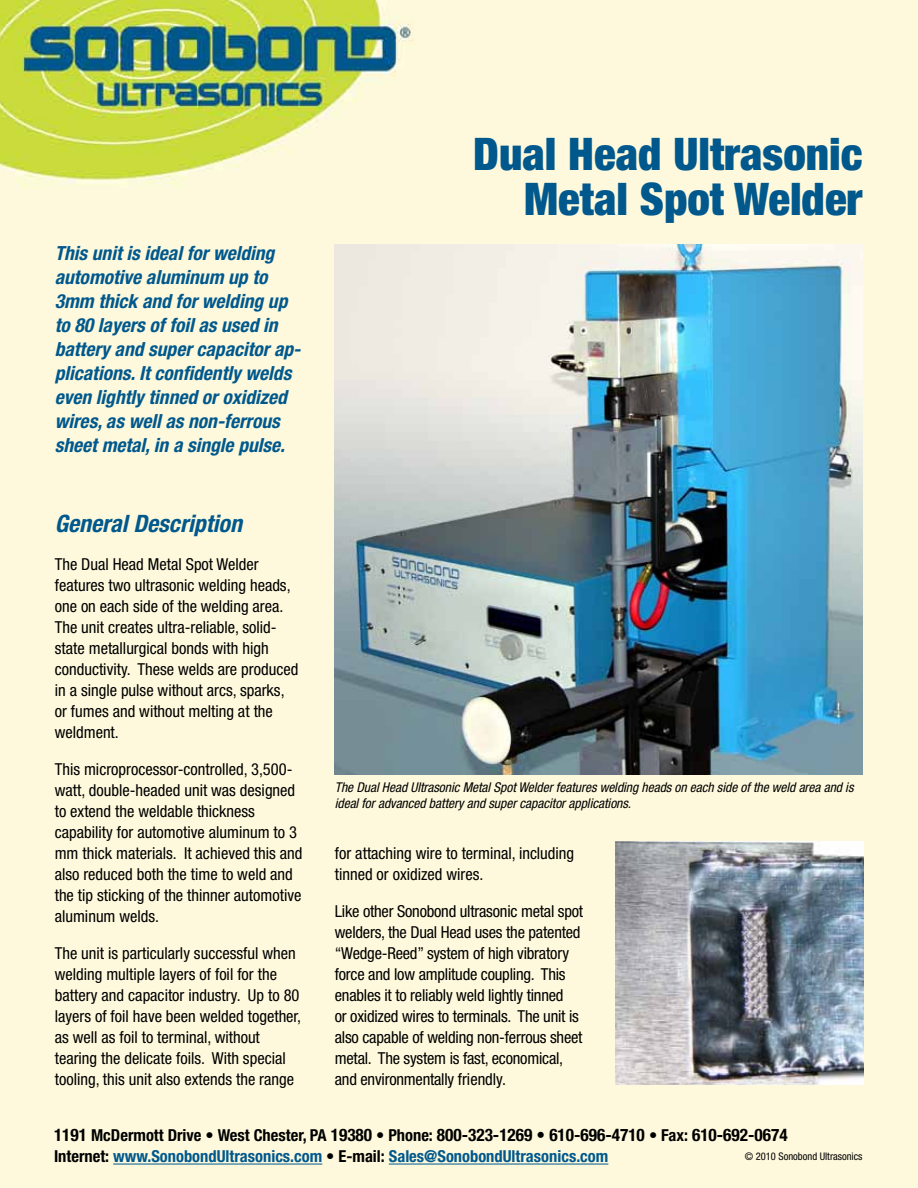
<style>
.page{position:relative;width:918px;height:1188px;background:#fff}
.page>*{position:absolute;margin:0;border:0;box-sizing:border-box;transform-origin:0 0}
.t1{font:900 condensed 45px/45px "Helvetica Neue";color:#00588d;text-align:right}
.t2{font:italic 700 condensed 24px "Helvetica Neue";color:#00588d}
.t3{font:italic 700 condensed 19.5px/24px "Helvetica Neue";color:#00588d}
.t4{font:700 condensed 17.25px "Helvetica Neue";color:#000}
.t5{font:condensed 16.5px/21px "Helvetica Neue";color:#000}
.t6{font:700 condensed 16.5px "Helvetica Neue";color:#00588d}
.t7{font:italic condensed 13.5px/16.5px "Helvetica Neue";letter-spacing:-.005em;color:#000}
.t8{font:condensed 10.5px "Helvetica Neue";color:#000}
.s1{font-size:16.5px}
.s2{color:#000}
</style>
<div class="page">
<img style="left:0;top:0;width:918px;height:1188px">
<hr style="left:113px;top:1164px;width:209px;height:1px;background:#00588d">
<hr style="left:389px;top:1164px;width:219px;height:1px;background:#00588d">
<img style="left:335px;top:244px;width:527px;height:531px">
<img style="left:616px;top:842px;width:248px;height:242px">
<p class="t3" style="left:55px;top:241px;width:248px">This unit is ideal for welding automotive aluminum up to<br>3mm thick and for welding up to 80 layers of foil as used in battery and super capacitor ap&shy;plications. It confidently welds even lightly tinned or oxidized wires, as well as non-ferrous sheet metal, in a single pulse.</p>
<h2 class="t2" style="left:55px;top:509px;width:189px">General Description</h2>
<p class="t5" style="left:55px;top:553px;width:245px">The Dual Head Metal Spot Welder features two ultrasonic welding heads, one on each side of the welding area.<br>The unit creates ultra-reliable, solid&shy;state metallurgical bonds with high conductivity. These welds are produced in a single pulse without arcs, sparks, or fumes and without melting at the weldment.</p>
<p class="t5" style="left:55px;top:758px;width:249px">This microprocessor-controlled, 3,500- watt, double-headed unit was designed to extend the weldable thickness capability for automotive aluminum to 3 mm thick materials. It achieved this and also reduced both the time to weld and the tip sticking of the thinner automotive aluminum welds.</p>
<p class="t5" style="left:55px;top:943px;width:248px">The unit is particularly successful when welding multiple layers of foil for the battery and capacitor industry. Up to 80 layers of foil have been welded together, as well as foil to terminal, without tearing the delicate foils. With special tooling, this unit also extends the range</p>
<h1 class="t1" style="left:473px;top:131px;width:391px">Dual Head Ultrasonic<br>Metal Spot Welder</h1>
<p class="t7" style="left:335px;top:779px;width:520px">The Dual Head Ultrasonic Metal Spot Welder features welding heads on each side of the weld area and is ideal for advanced battery and super capacitor applications.</p>
<p class="t5" style="left:335px;top:843px;width:241px">for attaching wire to terminal, including tinned or oxidized wires.</p>
<p class="t5" style="left:335px;top:901px;width:250px">Like other Sonobond ultrasonic metal spot welders, the Dual Head uses the patented “Wedge-Reed” system of high vibratory force and low amplitude coupling. This enables it to reliably weld lightly tinned<br>or oxidized wires to terminals. The unit is also capable of welding non-ferrous sheet metal. The system is fast, economical, and environmentally friendly.</p>
<p class="t4" style="left:54px;top:1125px;width:735px">1191 <span class="s1">McDermott Drive • West Chester, PA</span> 19380 <span class="s1">• Phone:</span> 800-323-1269 • 610-696-4710 <span class="s1">• Fax:</span> 610-692-0674</p>
<p class="t6" style="left:54px;top:1147px;width:556px"><span class="s2">Internet:</span> www.SonobondUltrasonics.com <span class="s2">• E-mail:</span> Sales@SonobondUltrasonics.com</p>
<p class="t8" style="left:745px;top:1150px;width:119px">© 2010 Sonobond Ultrasonics</p>
</div>
